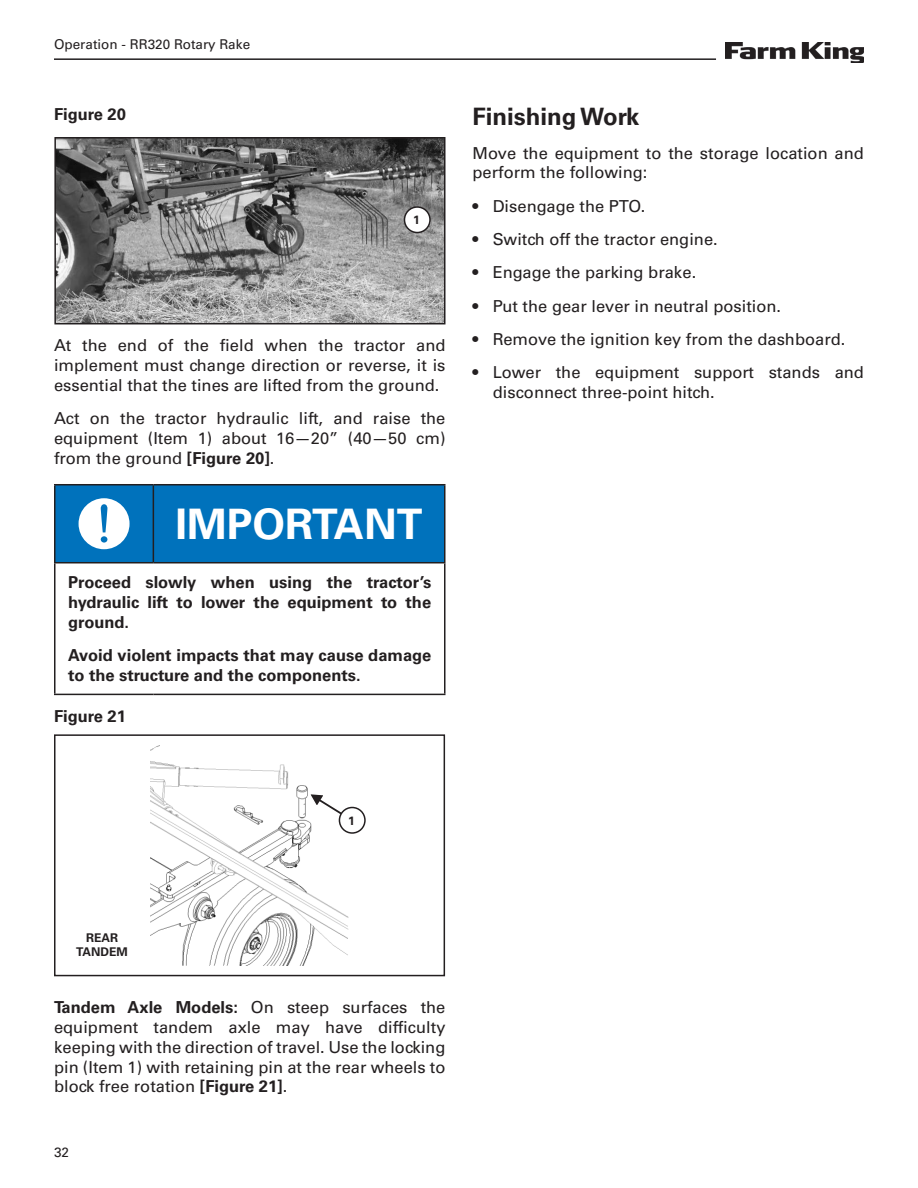
<style>
.page{position:relative;width:918px;height:1188px;background:#fff}
.page>*{position:absolute;margin:0;border:0;box-sizing:border-box;transform-origin:0 0}
.Warning{font:700 42px "Univers LT Std";color:#fff}
.Heading2{font:700 24px "Univers LT Std";color:#231f20}
.t1{font:16.5px/19.8px "Univers LT Std";color:#231f20;text-align:justify}
.t2{font:700 16.5px/19.8px "Univers LT Std";color:#231f20;text-align:justify}
.t3{font:13.5px "Univers LT Std";color:#231f20}
.bubbles{font:700 12px/14.4px "Univers LT Std";color:#231f20;text-align:center}
.s1{font-weight:700}
</style>
<div class="page">
<img style="left:726px;top:43px;width:138px;height:20px">
<hr style="left:54px;top:58px;width:662px;height:2px;background:#231f20">
<hr style="left:54px;top:484px;width:99px;height:1px;background:#231f20">
<hr style="left:54px;top:485px;width:2px;height:77px;background:#231f20">
<hr style="left:153px;top:484px;width:292px;height:1px;background:#231f20">
<hr style="left:444px;top:485px;width:2px;height:77px;background:#231f20">
<hr style="left:54px;top:562px;width:99px;height:1px;background:#231f20">
<hr style="left:54px;top:563px;width:2px;height:131px;background:#231f20">
<hr style="left:444px;top:563px;width:2px;height:131px;background:#231f20">
<hr style="left:54px;top:694px;width:99px;height:1px;background:#231f20">
<hr style="left:153px;top:694px;width:292px;height:1px;background:#231f20">
<svg style="left:55px;top:485px;width:390px;height:78px;background:#1078bb"></svg>
<img style="left:57px;top:140px;width:386px;height:181px">
<div style="left:54px;top:137px;width:392px;height:187px;border:2px solid #231f20"></div>
<img style="left:150px;top:746px;width:199px;height:219px">
<div style="left:54px;top:734px;width:391px;height:242px;border:2px solid #231f20"></div>
<div style="left:404px;top:207px;width:26px;height:26px;background:#fff;border-radius:50%"></div>
<div style="left:404px;top:206px;width:27px;height:27px;border:2px solid #231f20;border-radius:50%"></div>
<svg style="left:307px;top:791px;width:57px;height:38px"></svg>
<div style="left:339px;top:808px;width:26px;height:25px;background:#fff;border-radius:50%"></div>
<div style="left:339px;top:807px;width:27px;height:27px;border:2px solid #231f20;border-radius:50%"></div>
<p class="t3" style="left:54px;top:36px;width:198px">Operation - RR320 Rotary Rake</p>
<p class="t2" style="left:54px;top:104px;width:73px">Figure 20</p>
<p class="bubbles" style="left:413px;top:213px;width:8px">1</p>
<p class="t1" style="left:54px;top:336px;width:393px">At the end of the field when the tractor and implement must change direction or reverse, it is essential that the tines are lifted from the ground.</p>
<p class="t1" style="left:54px;top:408px;width:393px">Act on the tractor hydraulic lift, and raise the equipment (Item 1) about 16—20” (40—50 cm) from the ground <span class="s1">[Figure 20]</span>.</p>
<p class="Warning" style="left:175px;top:500px;width:249px">IMPORTANT</p>
<p class="t2" style="left:68px;top:573px;width:365px">Proceed slowly when using the tractor’s hydraulic lift to lower the equipment to the ground.</p>
<p class="t2" style="left:68px;top:646px;width:364px">Avoid violent impacts that may cause damage to the structure and the components.</p>
<p class="t2" style="left:54px;top:707px;width:73px">Figure 21</p>
<p class="Heading2" style="left:472px;top:103px;width:169px">Finishing Work</p>
<p class="t1" style="left:472px;top:143px;width:393px">Move the equipment to the storage location and perform the following:</p>
<p class="t1" style="left:472px;top:196px;width:174px">• Disengage the PTO.</p>
<p class="t1" style="left:472px;top:229px;width:247px">• Switch off the tractor engine.</p>
<p class="t1" style="left:472px;top:263px;width:225px">• Engage the parking brake.</p>
<p class="t1" style="left:472px;top:296px;width:310px">• Put the gear lever in neutral position.</p>
<p class="t1" style="left:472px;top:329px;width:374px">• Remove the ignition key from the dashboard.</p>
<p class="t1" style="left:493px;top:363px;width:373px;text-indent:-20px">• Lower the equipment support stands and disconnect three-point hitch.</p>
<p class="bubbles" style="left:348px;top:813px;width:8px">1</p>
<p class="bubbles" style="left:76px;top:930px;width:53px">REAR<br>TANDEM</p>
<p class="t1" style="left:54px;top:997px;width:393px"><span class="s1">Tandem Axle Models:</span> On steep surfaces the equipment tandem axle may have difficulty keeping with the direction of travel. Use the locking pin (Item 1) with retaining pin at the rear wheels to block free rotation <span class="s1">[Figure 21]</span>.</p>
<p class="t3" style="left:54px;top:1145px;width:17px">32</p>
</div>
